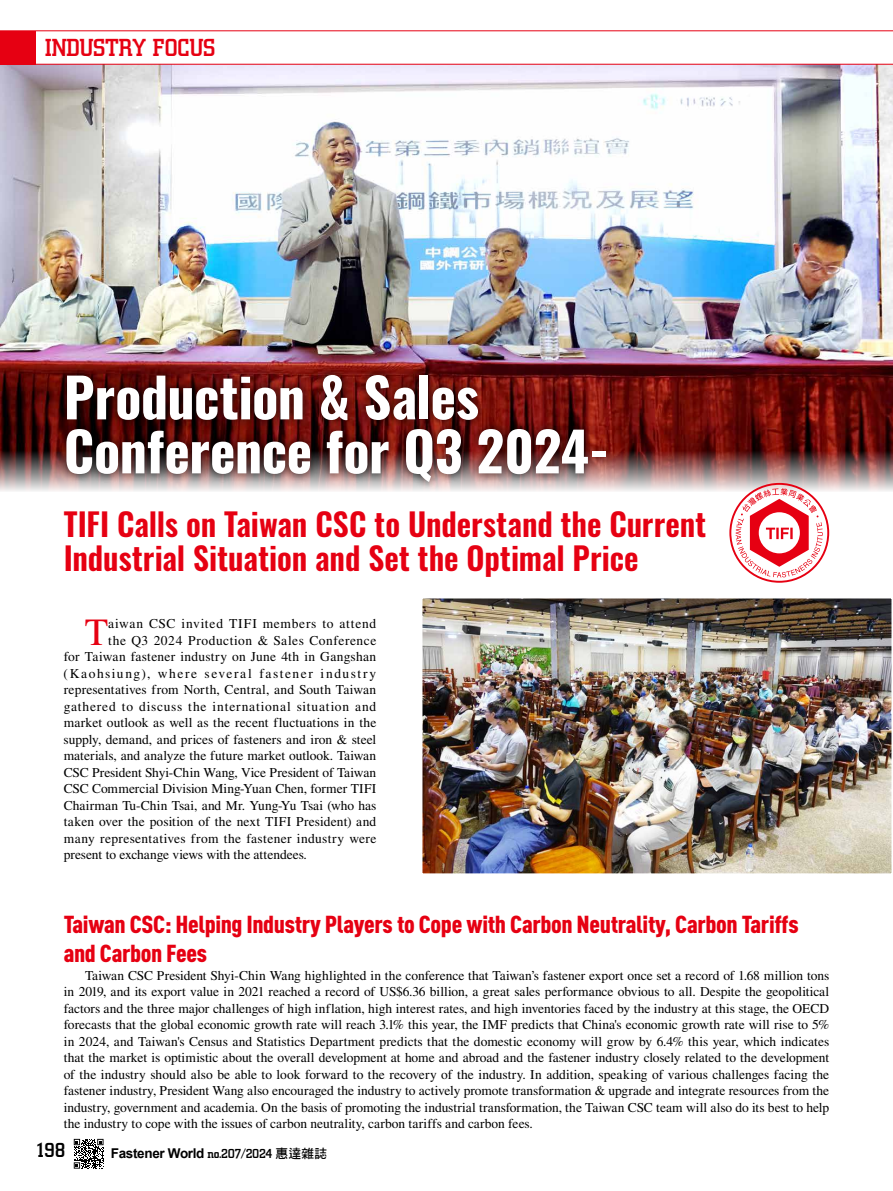
<style>
.page{position:relative;width:893px;height:1191px;background:#fff}
.page>*{position:absolute;margin:0;border:0;box-sizing:border-box;transform-origin:0 0}
.t1{font:700 54px/54px "Oswald";letter-spacing:-.005em;color:#fff}
.t2{font:38.4px "Times LT Std";color:#e60012}
.t3{font:600 31.5px/34.5px "Oswald";letter-spacing:-.005em;color:#e60012}
.t4{font:500 25.5px "City D";letter-spacing:-.025em;color:#e60012}
.t5{font:900 24.15px/28.5px "DIN Cond";letter-spacing:-.015em;color:#e60012;scale:1.05 1}
.t6{font:500 21px "City D";color:#000}
.t7{font:13.5px/16.5px "Times LT Std";letter-spacing:.015em;color:#000;text-align:justify}
.t8{font:13.5px "Times LT Std";letter-spacing:-.01em;color:#000}
.t9{font:13.5px "Times LT Std";letter-spacing:.06em;color:#000}
.t10{font:13.5px "Times LT Std";letter-spacing:.115em;color:#000}
.t11{font:13.5px "Times LT Std";letter-spacing:-.005em;color:#000}
.t12{font:13.5px "Times LT Std";letter-spacing:.04em;color:#000}
.t13{font:13.5px "Times LT Std";letter-spacing:.055em;color:#000}
.t14{font:700 13.5px "Arial";letter-spacing:-.025em;color:#000}
.s1{font-family:"City D";font-weight:500}
.s2{font-family:"DF Hei Std W7";font-weight:400;font-size:12.75px}
</style>
<div class="page">
<img style="left:0;top:65px;width:893px;height:426px">
<svg style="left:74px;top:1138px;width:30px;height:30px"></svg>
<div style="left:0;top:31px;width:36px;height:33px;background:#e60012"></div>
<hr style="left:0;top:64px;width:893px;height:1px;background:#e60012">
<hr style="left:0;top:31px;width:893px;height:1px;background:#e60012">
<img style="left:422px;top:598px;width:470px;height:276px">
<div style="left:56px;top:366px;width:560px;height:124px;background:#000;opacity:.75"></div>
<svg style="left:729px;top:483px;width:100px;height:100px"></svg>
<h3 class="t4" style="left:45px;top:34px;width:172px">INDUSTRY FOCUS</h3>
<h1 class="t1" style="left:64px;top:374px;width:547px">Production &amp; Sales<br>Conference for Q3 2024-</h1>
<h3 class="t3" style="left:64px;top:508px;width:644px">TIFI Calls on Taiwan CSC to Understand the Current<br>Industrial Situation and Set the Optimal Price</h3>
<h2 class="t2" style="left:85px;top:610px;width:25px">T</h2>
<p class="t13" style="left:108px;top:616px;width:270px">aiwan CSC invited TIFI members to attend</p>
<p class="t12" style="left:108px;top:633px;width:270px">the Q3 2024 Production &amp; Sales Conference</p>
<p class="t7" style="left:64px;top:648px;width:314px">for Taiwan fastener industry on June 4th in Gangshan</p>
<p class="t10" style="left:64px;top:666px;width:314px">(Kaohsiung), where several fastener industry</p>
<p class="t7" style="left:64px;top:681px;width:314px">representatives from North, Central, and South Taiwan</p>
<p class="t9" style="left:64px;top:699px;width:314px">gathered to discuss the international situation and</p>
<p class="t7" style="left:64px;top:714px;width:314px">market outlook as well as the recent fluctuations in the</p>
<p class="t7" style="left:64px;top:731px;width:314px">supply, demand, and prices of fasteners and iron &amp; steel</p>
<p class="t7" style="left:64px;top:747px;width:314px">materials, and analyze the future market outlook. Taiwan</p>
<p class="t8" style="left:64px;top:765px;width:314px">CSC President Shyi-Chin Wang, Vice President of Taiwan</p>
<p class="t7" style="left:64px;top:780px;width:314px">CSC Commercial Division Ming-Yuan Chen, former TIFI</p>
<p class="t7" style="left:64px;top:797px;width:314px">Chairman Tu-Chin Tsai, and Mr. Yung-Yu Tsai (who has</p>
<p class="t7" style="left:64px;top:813px;width:314px">taken over the position of the next TIFI President) and</p>
<p class="t7" style="left:64px;top:830px;width:314px">many representatives from the fastener industry were</p>
<p class="t11" style="left:64px;top:847px;width:245px">present to exchange views with the attendees.</p>
<h3 class="t5" style="left:64px;top:909px;width:702px">Taiwan CSC: Helping Industry Players to Cope with Carbon Neutrality, Carbon Tariffs and Carbon Fees</h3>
<p class="t7" style="left:64px;top:967px;width:767px;text-indent:21px">Taiwan CSC President Shyi-Chin Wang highlighted in the conference that Taiwan’s fastener export once set a record of 1.68 million tons in 2019, and its export value in 2021 reached a record of US$6.36 billion, a great sales performance obvious to all. Despite the geopolitical factors and the three major challenges of high inflation, high interest rates, and high inventories faced by the industry at this stage, the OECD forecasts that the global economic growth rate will reach 3.1% this year, the IMF predicts that China's economic growth rate will rise to 5% in 2024, and Taiwan's Census and Statistics Department predicts that the domestic economy will grow by 6.4% this year, which indicates that the market is optimistic about the overall development at home and abroad and the fastener industry closely related to the development of the industry should also be able to look forward to the recovery of the industry. In addition, speaking of various challenges facing the fastener industry, President Wang also encouraged the industry to actively promote transformation &amp; upgrade and integrate resources from the industry, government and academia. On the basis of promoting the industrial transformation, the Taiwan CSC team will also do its best to help the industry to cope with the issues of carbon neutrality, carbon tariffs and carbon fees.</p>
<h3 class="t6" style="left:37px;top:1138px;width:30px">198</h3>
<p class="t14" style="left:111px;top:1144px;width:218px">Fastener World <span class="s1">no.207/2024</span> <span class="s2">惠達雜誌</span></p>
</div>
